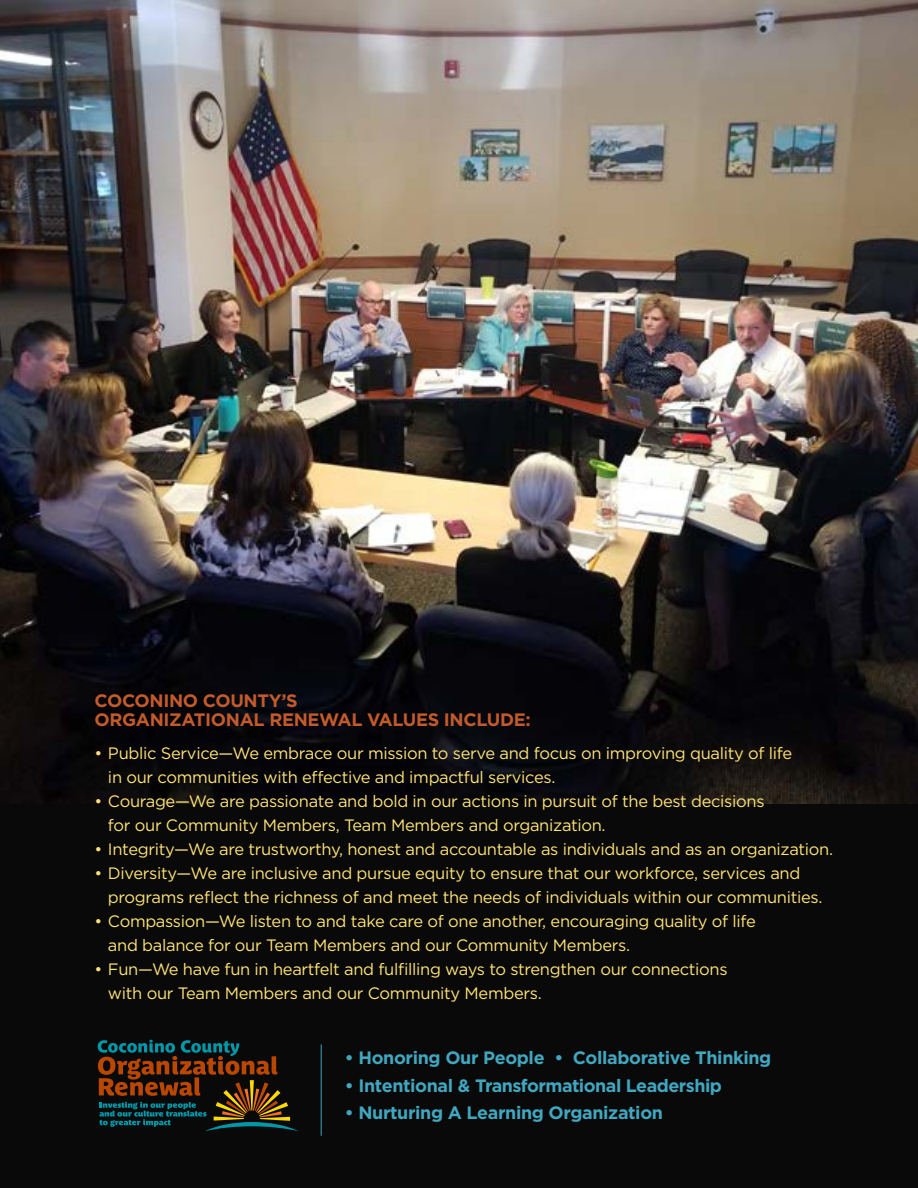
<style>
.page{position:relative;width:918px;height:1188px;background:#090909}
.page>*{position:absolute;margin:0;border:0;box-sizing:border-box;transform-origin:0 0}
.t1{font:700 18px "Gotham";letter-spacing:-.02em;color:#c35a2c}
.t2{font:700 17.85px "Gotham";letter-spacing:-.02em;color:#41a6bf}
.t3{font:16.5px "Gotham";letter-spacing:-.02em;color:#fde277}
</style>
<div class="page">
<img style="left:0;top:0;width:918px;height:804px">
<svg style="left:98px;top:1040px;width:200px;height:91px"></svg>
<hr style="left:321px;top:1044px;width:1px;height:92px;background:#41a6bf">
<p class="t1" style="left:94px;top:688px;width:205px">COCONINO COUNTY’S</p>
<p class="t1" style="left:94px;top:708px;width:438px">ORGANIZATIONAL RENEWAL VALUES INCLUDE:</p>
<p class="t3" style="left:94px;top:743px;width:699px">• Public Service—We embrace our mission to serve and focus on improving quality of life</p>
<p class="t3" style="left:108px;top:767px;width:449px">in our communities with effective and impactful services.</p>
<p class="t3" style="left:94px;top:791px;width:672px">• Courage—We are passionate and bold in our actions in pursuit of the best decisions</p>
<p class="t3" style="left:108px;top:815px;width:499px">for our Community Members, Team Members and organization.</p>
<p class="t3" style="left:94px;top:839px;width:740px">• Integrity—We are trustworthy, honest and accountable as individuals and as an organization.</p>
<p class="t3" style="left:94px;top:863px;width:707px">• Diversity—We are inclusive and pursue equity to ensure that our workforce, services and</p>
<p class="t3" style="left:108px;top:887px;width:716px">programs reflect the richness of and meet the needs of individuals within our communities.</p>
<p class="t3" style="left:94px;top:911px;width:663px">• Compassion—We listen to and take care of one another, encouraging quality of life</p>
<p class="t3" style="left:108px;top:935px;width:524px">and balance for our Team Members and our Community Members.</p>
<p class="t3" style="left:94px;top:959px;width:635px">• Fun—We have fun in heartfelt and fulfilling ways to strengthen our connections</p>
<p class="t3" style="left:108px;top:983px;width:435px">with our Team Members and our Community Members.</p>
<p class="t2" style="left:345px;top:1046px;width:428px">• Honoring Our People • Collaborative Thinking</p>
<p class="t2" style="left:345px;top:1074px;width:379px">• Intentional &amp; Transformational Leadership</p>
<p class="t2" style="left:345px;top:1101px;width:320px">• Nurturing A Learning Organization</p>
</div>
